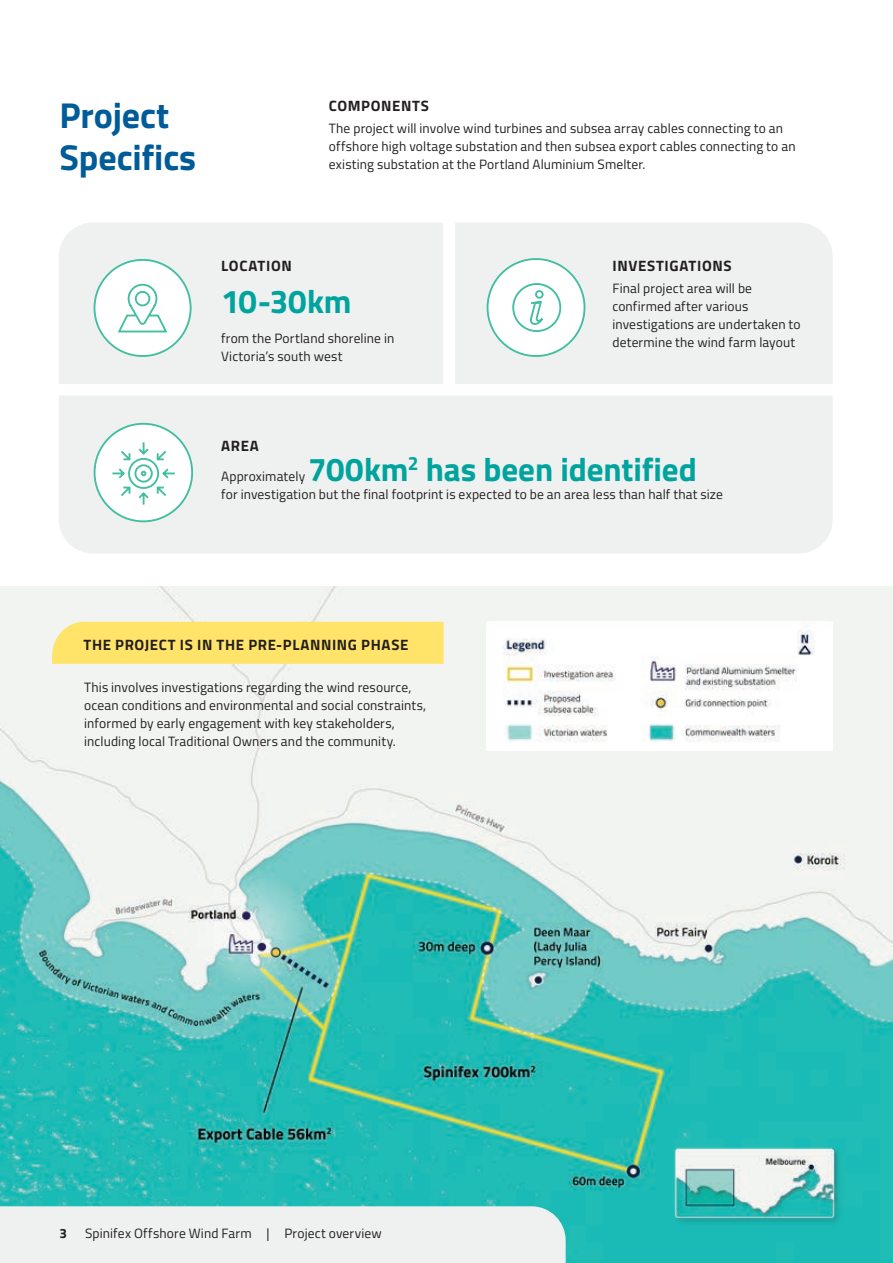
<style>
.page{position:relative;width:893px;height:1263px;background:#fff}
.page>*{position:absolute;margin:0;border:0;box-sizing:border-box;transform-origin:0 0}
.t1{font:700 36px/42px "Titillium Web";letter-spacing:-.005em;color:#005c98}
.t2{font:700 33px "Titillium Web";letter-spacing:-.005em;color:#00a39d}
.t3{font:700 15px "Titillium Web";letter-spacing:.04em;color:#231f20}
.t4{font:13.5px/18px "Titillium Web";letter-spacing:.01em;color:#231f20}
.t5{font:700 13.5px "Titillium Web";color:#231f20}
</style>
<div class="page">
<div style="left:59px;top:396px;width:774px;height:157px;background:#eff1f0"></div>
<div style="left:59px;top:223px;width:774px;height:161px;background:#eff1f0"></div>
<img style="left:0;top:587px;width:893px;height:676px">
<div style="left:0;top:1206px;width:566px;height:57px;background:#eff1f0"></div>
<div style="left:95px;top:424px;width:97px;height:97px;background:#fff;border-radius:50%"></div>
<div style="left:94px;top:423px;width:99px;height:99px;border:2px solid #42bea0;border-radius:50%"></div>
<svg style="left:112px;top:442px;width:63px;height:63px"></svg>
<div style="left:94px;top:260px;width:97px;height:96px;background:#fff;border-radius:50%"></div>
<div style="left:94px;top:259px;width:98px;height:98px;border:2px solid #42bea0;border-radius:50%"></div>
<svg style="left:117px;top:284px;width:51px;height:49px"></svg>
<div style="left:488px;top:259px;width:96px;height:97px;background:#fff;border-radius:50%"></div>
<div style="left:487px;top:258px;width:98px;height:99px;border:2px solid #42bea0;border-radius:50%"></div>
<svg style="left:512px;top:283px;width:50px;height:49px"></svg>
<div style="left:52px;top:622px;width:392px;height:42px;background:#ffe469"></div>
<img style="left:486px;top:621px;width:347px;height:129px">
<img style="left:663px;top:1131px;width:192px;height:104px">
<h1 class="t1" style="left:60px;top:92px;width:138px">Project<br>Specifics</h1>
<p class="t3" style="left:329px;top:94px;width:102px">COMPONENTS</p>
<p class="t4" style="left:329px;top:118px;width:468px">The project will involve wind turbines and subsea array cables connecting to an offshore high voltage substation and then subsea export cables connecting to an existing substation at the Portland Aluminium Smelter.</p>
<p class="t3" style="left:221px;top:254px;width:72px">LOCATION</p>
<h2 class="t2" style="left:221px;top:276px;width:132px">10-30km</h2>
<p class="t4" style="left:221px;top:329px;width:175px">from the Portland shoreline in<br>Victoria’s south west</p>
<p class="t3" style="left:221px;top:434px;width:39px">AREA</p>
<p class="t3" style="left:612px;top:254px;width:121px">INVESTIGATIONS</p>
<p class="t4" style="left:612px;top:279px;width:190px">Final project area will be confirmed after various investigations are undertaken to determine the wind farm layout</p>
<h2 class="t2" style="left:308px;top:444px;width:390px">700km<sup>2</sup> has been identified</h2>
<p class="t4" style="left:221px;top:485px;width:503px">for investigation but the final footprint is expected to be an area less than half that size</p>
<p class="t4" style="left:221px;top:467px;width:86px">Approximately</p>
<p class="t3" style="left:84px;top:634px;width:326px">THE PROJECT IS IN THE PRE-PLANNING PHASE</p>
<p class="t4" style="left:84px;top:678px;width:343px">This involves investigations regarding the wind resource, ocean conditions and environmental and social constraints, informed by early engagement with key stakeholders, including local Traditional Owners and the community.</p>
<p class="t5" style="left:60px;top:1223px;width:9px">3</p>
<p class="t4" style="left:85px;top:1224px;width:298px">Spinifex Offshore Wind Farm | Project overview</p>
</div>
